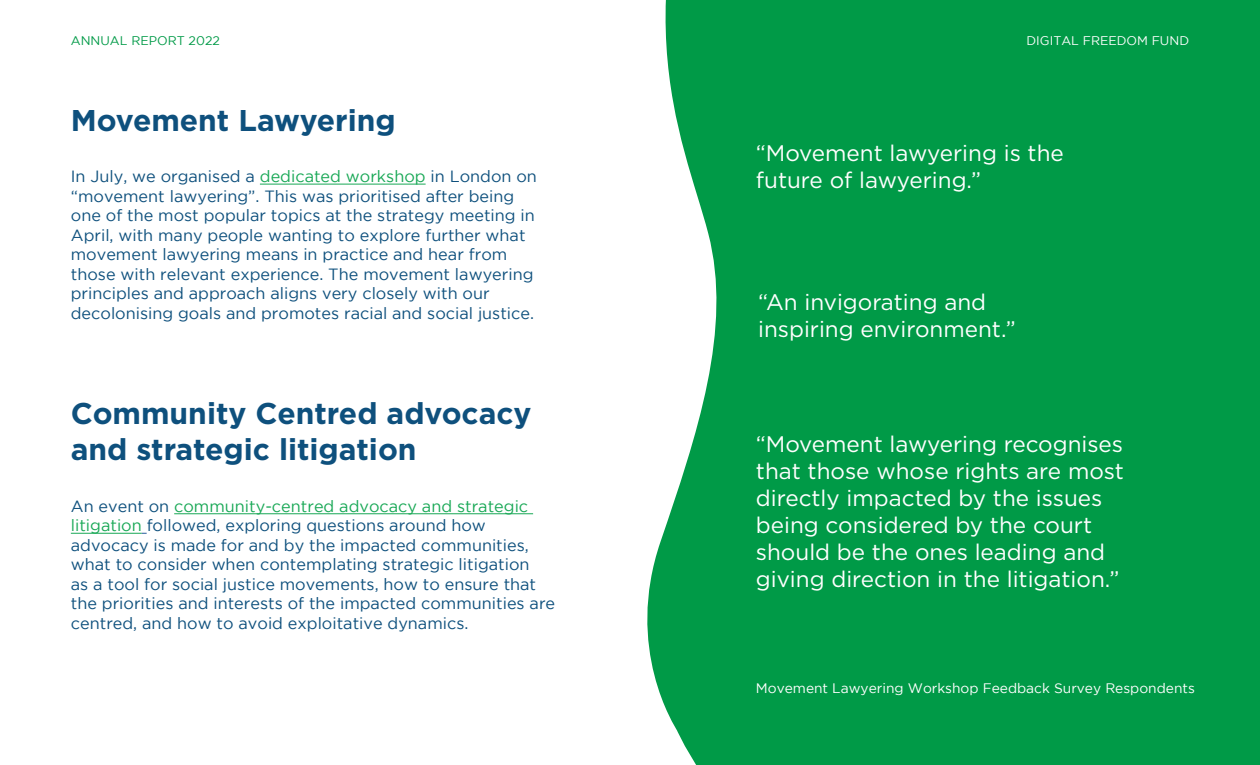
<style>
.page{position:relative;width:1260px;height:765px;background:#fff}
.page>*{position:absolute;margin:0;border:0;box-sizing:border-box;transform-origin:0 0}
.t1{font:700 30px/36px "Gotham";color:#0e507d}
.t2{font:22.5px/27px "Gotham HTF";color:#fff}
.t3{font:16.25px/19.5px "Gotham";color:#0e507d}
.t4{font:13.75px "Gotham";color:#fff}
.t5{font:12.5px "Gotham";color:#fff}
.t6{font:12.5px "Gotham";color:#009a47}
.s1{color:#18a855}
</style>
<div class="page">
<div style="left:647px;top:0;width:613px;height:765px;background:#009a47"></div>
<hr style="left:174px;top:514px;width:359px;height:1px;background:#18a855">
<hr style="left:71px;top:533px;width:71px;height:1px;background:#18a855">
<hr style="left:260px;top:184px;width:166px;height:1px;background:#18a855">
<p class="t6" style="left:71px;top:34px;width:151px">ANNUAL REPORT 2022</p>
<h1 class="t1" style="left:71px;top:101px;width:326px">Movement Lawyering</h1>
<p class="t3" style="left:71px;top:166px;width:468px">In July, we organised a <span class="s1">dedicated workshop</span> in London on “movement lawyering”. This was prioritised after being one of the most popular topics at the strategy meeting in April, with many people wanting to explore further what movement lawyering means in practice and hear from those with relevant experience. The movement lawyering principles and approach aligns very closely with our decolonising goals and promotes racial and social justice.</p>
<h1 class="t1" style="left:71px;top:395px;width:462px">Community Centred advocacy and strategic litigation</h1>
<p class="t3" style="left:71px;top:496px;width:486px">An event on <span class="s1">community-centred advocacy and strategic litigation</span> followed, exploring questions around how advocacy is made for and by the impacted communities, what to consider when contemplating strategic litigation<br>as a tool for social justice movements, how to ensure that the priorities and interests of the impacted communities are centred, and how to avoid exploitative dynamics.</p>
<p class="t5" style="left:1026px;top:34px;width:164px">DIGITAL FREEDOM FUND</p>
<h2 class="t2" style="left:756px;top:139px;width:309px">“Movement lawyering is the future of lawyering.”</h2>
<h2 class="t2" style="left:758px;top:288px;width:259px">“An invigorating and inspiring environment.”</h2>
<h2 class="t2" style="left:756px;top:430px;width:370px">“Movement lawyering recognises that those whose rights are most directly impacted by the issues being considered by the court should be the ones leading and giving direction in the litigation.”</h2>
<p class="t4" style="left:756px;top:680px;width:441px">Movement Lawyering Workshop Feedback Survey Respondents</p>
</div>
